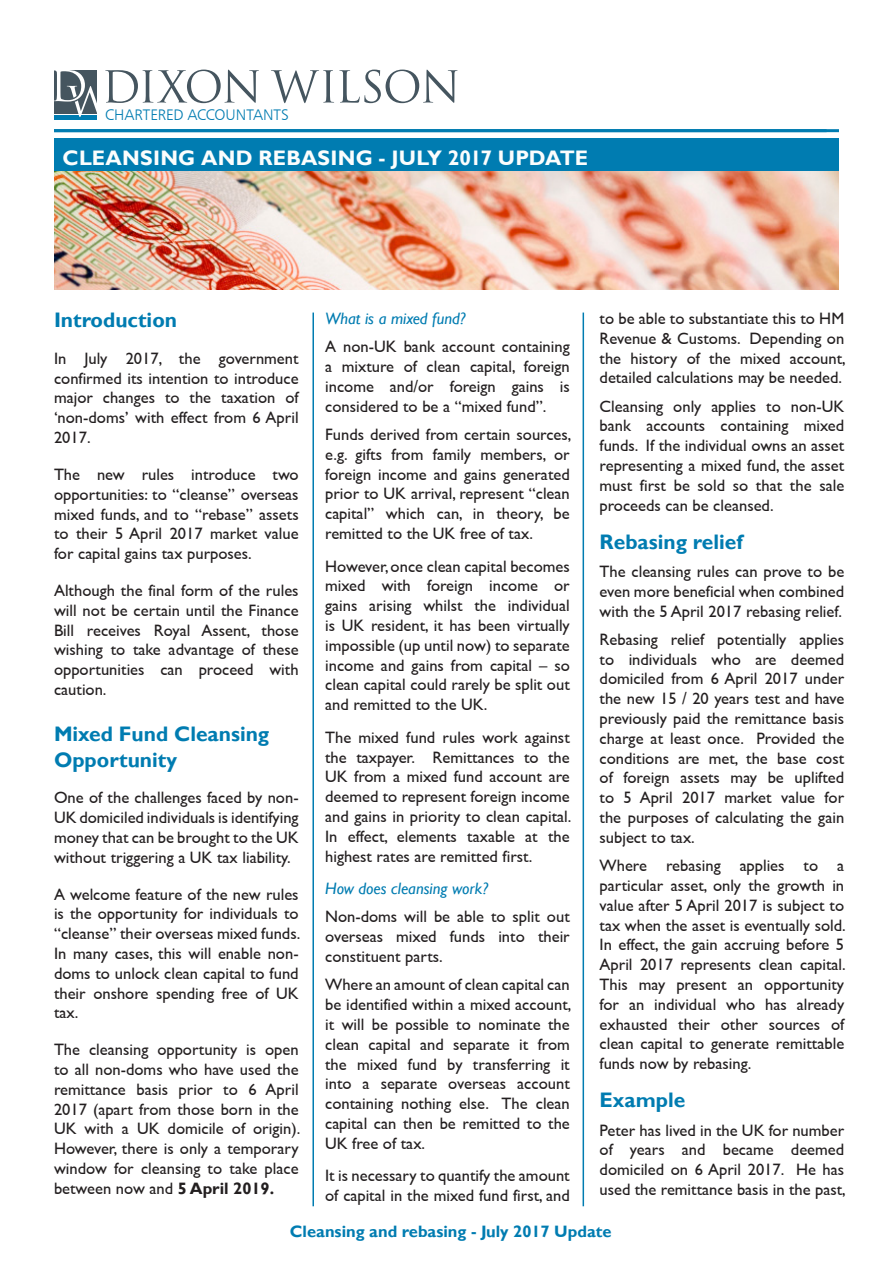
<style>
.page{position:relative;width:893px;height:1263px;background:#fff}
.page>*{position:absolute;margin:0;border:0;box-sizing:border-box;transform-origin:0 0}
.Heading_2{font:700 21px/25.2px "Gill Sans";color:#007cb1}
.Heading_1{font:700 21px "Gill Sans";letter-spacing:.005em;color:#fbfdfd}
.t1{font:16.5px/19.8px "Gill Sans";color:#231f20;text-align:justify}
.Heading_3{font:italic 16.5px "Gill Sans";color:#007cb1}
.t2{font:700 16.5px "Gill Sans";color:#007cb1}
.t3{font:15.3px "Humanist 777 BT Light B";letter-spacing:-.005em;color:#007cb1}
.s1{font-weight:700}
</style>
<div class="page">
<div style="left:54px;top:138px;width:785px;height:33px;background:#007cb1"></div>
<svg style="left:105px;top:70px;width:352px;height:33px"></svg>
<div style="left:54px;top:115px;width:42px;height:5px;background:#007cb1"></div>
<svg style="left:54px;top:70px;width:42px;height:47px"></svg>
<hr style="left:583px;top:313px;width:1px;height:893px;background:#007cb1">
<hr style="left:54px;top:129px;width:773px;height:3px;background:#007cb1">
<hr style="left:312px;top:313px;width:2px;height:893px;background:#007cb1">
<img style="left:54px;top:171px;width:785px;height:119px">
<p class="t3" style="left:105px;top:105px;width:185px">CHARTERED ACCOUNTANTS</p>
<p class="Heading_1" style="left:63px;top:146px;width:527px">CLEANSING AND REBASING - JULY 2017 UPDATE</p>
<p class="Heading_2" style="left:54px;top:307px;width:125px">Introduction</p>
<p class="t1" style="left:54px;top:348px;width:246px">In July 2017, the government confirmed its intention to introduce major changes to the taxation of ‘non-doms’ with effect from 6 April 2017.</p>
<p class="t1" style="left:54px;top:464px;width:246px">The new rules introduce two opportunities: to “cleanse” overseas mixed funds, and to “rebase” assets to their 5 April 2017 market value for capital gains tax purposes.</p>
<p class="t1" style="left:54px;top:580px;width:246px">Although the final form of the rules will not be certain until the Finance Bill receives Royal Assent, those wishing to take advantage of these opportunities can proceed with caution.</p>
<p class="Heading_2" style="left:54px;top:721px;width:217px">Mixed Fund Cleansing<br>Opportunity</p>
<p class="t1" style="left:54px;top:788px;width:246px">One of the challenges faced by non-UK domiciled individuals is identifying money that can be brought to the UK without triggering a UK tax liability.</p>
<p class="t1" style="left:54px;top:884px;width:248px">A welcome feature of the new rules is the opportunity for individuals to “cleanse” their overseas mixed funds.<br>In many cases, this will enable non&shy;doms to unlock clean capital to fund their onshore spending free of UK tax.</p>
<p class="t1" style="left:54px;top:1039px;width:248px">The cleansing opportunity is open to all non-doms who have used the remittance basis prior to 6 April 2017 (apart from those born in the UK with a UK domicile of origin).<br>However, there is only a temporary window for cleansing to take place between now and <span class="s1">5 April 2019.</span></p>
<p class="Heading_3" style="left:325px;top:309px;width:142px">What is a mixed fund?</p>
<p class="t1" style="left:325px;top:337px;width:246px">A non-UK bank account containing a mixture of clean capital, foreign income and/or foreign gains is considered to be a “mixed fund”.</p>
<p class="t1" style="left:325px;top:424px;width:248px">Funds derived from certain sources, e.g. gifts from family members, or foreign income and gains generated prior to UK arrival, represent “clean capital” which can, in theory, be remitted to the UK free of tax.</p>
<p class="t1" style="left:325px;top:556px;width:246px">However, once clean capital becomes mixed with foreign income or gains arising whilst the individual is UK resident, it has been virtually impossible (up until now) to separate income and gains from capital – so clean capital could rarely be split out and remitted to the UK.</p>
<p class="t1" style="left:325px;top:727px;width:248px">The mixed fund rules work against the taxpayer. Remittances to the UK from a mixed fund account are deemed to represent foreign income and gains in priority to clean capital.<br>In effect, elements taxable at the highest rates are remitted first.</p>
<p class="Heading_3" style="left:325px;top:879px;width:165px">How does cleansing work?</p>
<p class="t1" style="left:325px;top:907px;width:246px">Non-doms will be able to split out overseas mixed funds into their constituent parts.</p>
<p class="t1" style="left:325px;top:975px;width:248px">Where an amount of clean capital can be identified within a mixed account, it will be possible to nominate the clean capital and separate it from the mixed fund by transferring it into a separate overseas account containing nothing else. The clean capital can then be remitted to the UK free of tax.</p>
<p class="t1" style="left:325px;top:1165px;width:246px">It is necessary to quantify the amount of capital in the mixed fund first, and</p>
<p class="t1" style="left:600px;top:308px;width:248px">to be able to substantiate this to HM Revenue &amp; Customs. Depending on the history of the mixed account, detailed calculations may be needed.</p>
<p class="t1" style="left:600px;top:396px;width:246px">Cleansing only applies to non-UK bank accounts containing mixed funds. If the individual owns an asset representing a mixed fund, the asset must first be sold so that the sale proceeds can be cleansed.</p>
<p class="Heading_2" style="left:600px;top:529px;width:145px">Rebasing relief</p>
<p class="t1" style="left:600px;top:561px;width:246px">The cleansing rules can prove to be even more beneficial when combined with the 5 April 2017 rebasing relief.</p>
<p class="t1" style="left:600px;top:629px;width:246px">Rebasing relief potentially applies to individuals who are deemed domiciled from 6 April 2017 under the new 15 / 20 years test and have previously paid the remittance basis charge at least once. Provided the conditions are met, the base cost of foreign assets may be uplifted to 5 April 2017 market value for the purposes of calculating the gain subject to tax.</p>
<p class="t1" style="left:600px;top:855px;width:248px">Where rebasing applies to a particular asset, only the growth in value after 5 April 2017 is subject to tax when the asset is eventually sold.<br>In effect, the gain accruing before 5<br>April 2017 represents clean capital.<br>This may present an opportunity for an individual who has already exhausted their other sources of clean capital to generate remittable funds now by rebasing.</p>
<p class="Heading_2" style="left:600px;top:1087px;width:87px">Example</p>
<p class="t1" style="left:600px;top:1120px;width:248px">Peter has lived in the UK for number of years and became deemed domiciled on 6 April 2017. He has used the remittance basis in the past,</p>
<p class="t2" style="left:290px;top:1222px;width:323px">Cleansing and rebasing - July 2017 Update</p>
</div>
